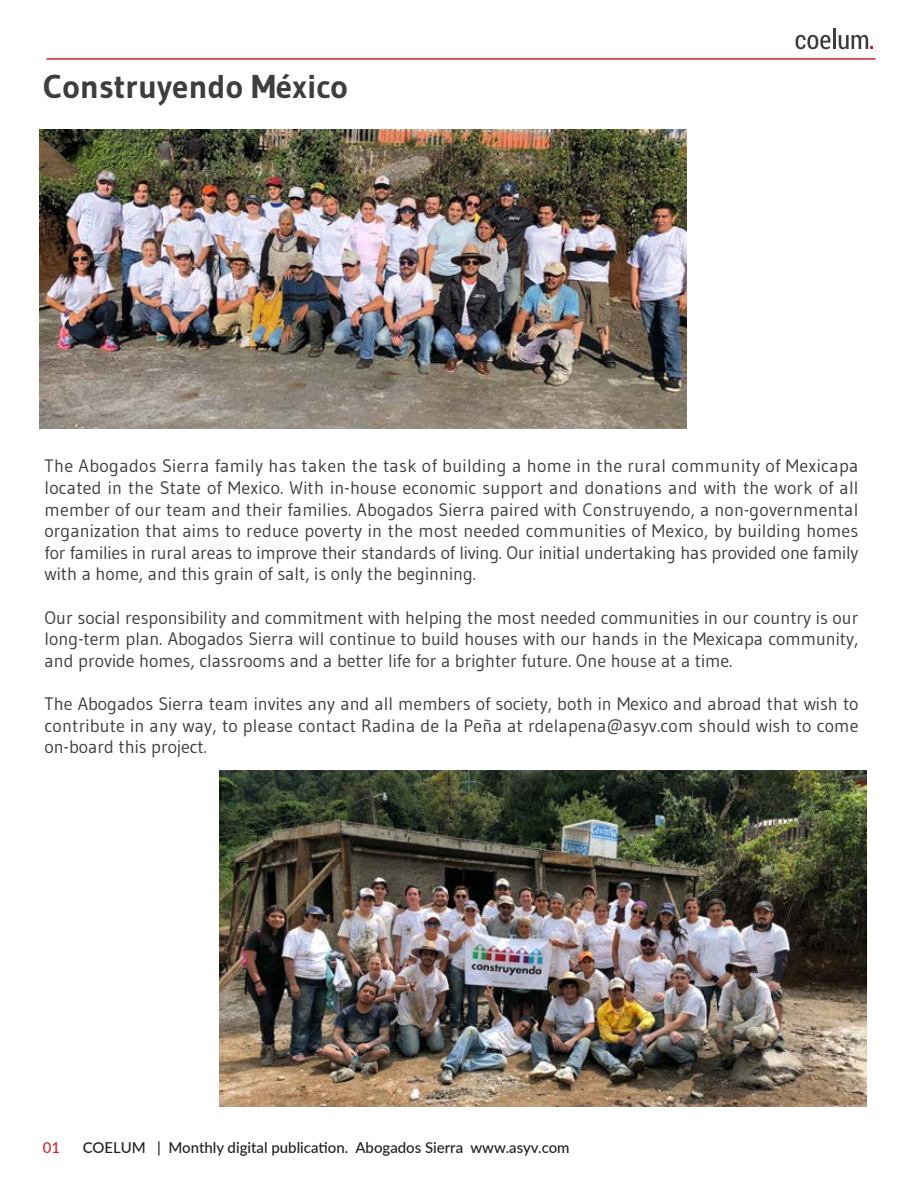
<style>
.page{position:relative;width:918px;height:1188px;background:#fff}
.page>*{position:absolute;margin:0;border:0;box-sizing:border-box;transform-origin:0 0}
.t1{font:700 33px "Gudea";color:#3e3e3f}
.t2{font:18px/21.6px "Gudea";color:#3e3e3f;text-align:justify}
.t3{font:500 15px "Lato";color:#231f20}
.t4{font:500 15px "Lato";color:#d1232a}
</style>
<div class="page">
<svg style="left:796px;top:35px;width:34px;height:14px"></svg>
<hr style="left:833px;top:29px;width:3px;height:20px;background:#3e3e3f">
<svg style="left:839px;top:35px;width:33px;height:14px"></svg>
<hr style="left:46px;top:58px;width:830px;height:2px;background:#d1232a">
<img style="left:40px;top:130px;width:647px;height:298px">
<img style="left:220px;top:770px;width:647px;height:336px">
<h1 class="t1" style="left:43px;top:66px;width:306px">Construyendo México</h1>
<p class="t2" style="left:45px;top:455px;width:815px">The Abogados Sierra family has taken the task of building a home in the rural community of Mexicapa located in the State of Mexico. With in-house economic support and donations and with the work of all member of our team and their families. Abogados Sierra paired with Construyendo, a non-governmental organization that aims to reduce poverty in the most needed communities of Mexico, by building homes for families in rural areas to improve their standards of living. Our initial undertaking has provided one family with a home, and this grain of salt, is only the beginning.</p>
<p class="t2" style="left:45px;top:606px;width:815px">Our social responsibility and commitment with helping the most needed communities in our country is our long-term plan. Abogados Sierra will continue to build houses with our hands in the Mexicapa community, and provide homes, classrooms and a better life for a brighter future. One house at a time.</p>
<p class="t2" style="left:45px;top:693px;width:815px">The Abogados Sierra team invites any and all members of society, both in Mexico and abroad that wish to contribute in any way, to please contact Radina de la Peña at rdelapena@asyv.com should wish to come on-board this project.</p>
<p class="t4" style="left:43px;top:1137px;width:19px">01</p>
<p class="t3" style="left:83px;top:1137px;width:488px">COELUM | Monthly digital publication. Abogados Sierra www.asyv.com</p>
</div>
